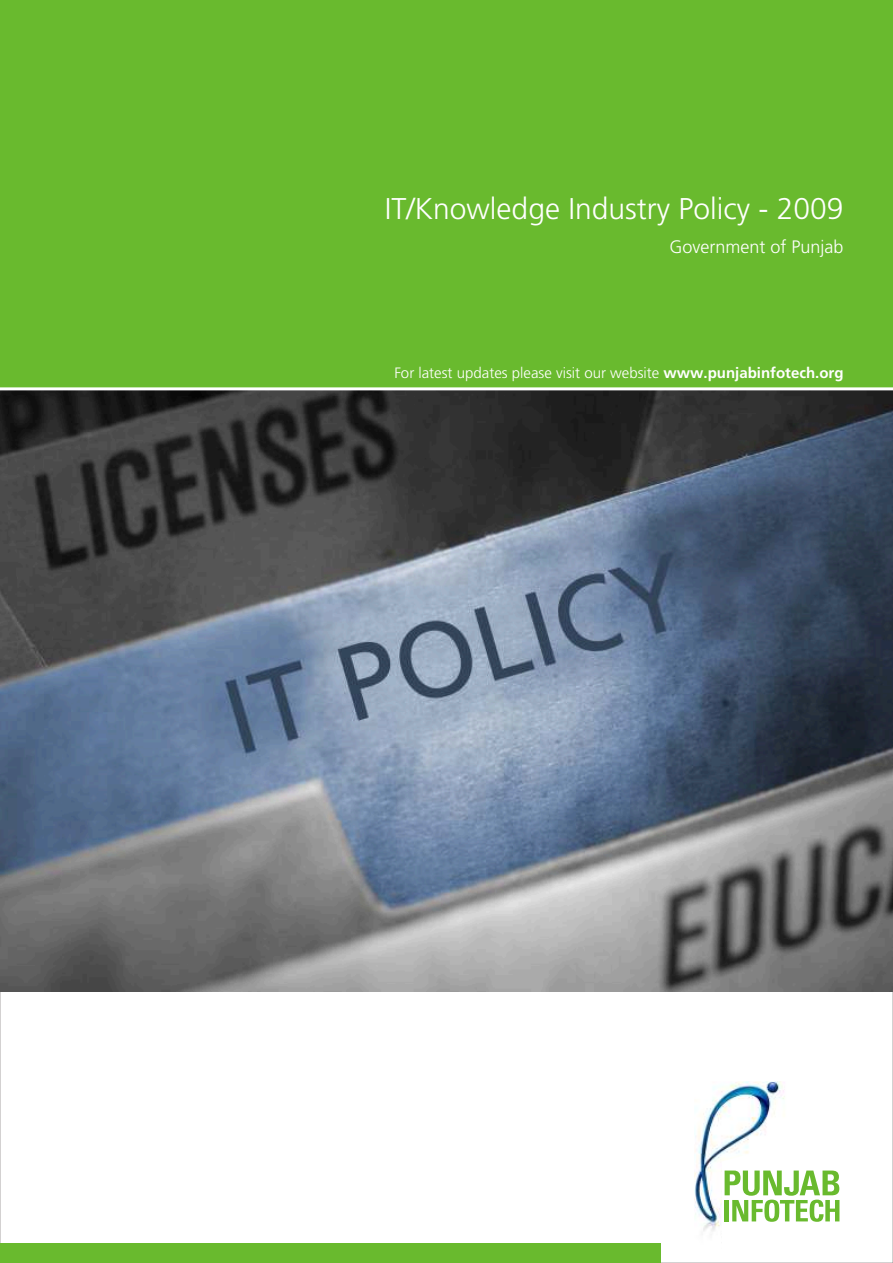
<style>
.page{position:relative;width:893px;height:1263px;background:#fff}
.page>*{position:absolute;margin:0;border:0;box-sizing:border-box;transform-origin:0 0}
.t1{font:300 30px "Frutiger LT";color:#fff}
.t2{font:300 18px "Frutiger LT";color:#fff}
.t3{font:300 15px "Frutiger LT";color:#fff}
.s1{font-style:inherit}
</style>
<div class="page">
<div style="left:0;top:0;width:893px;height:391px;background:#69ba2e"></div>
<img style="left:694px;top:1081px;width:146px;height:150px">
<svg style="left:725px;top:1170px;width:114px;height:52px"></svg>
<img style="left:0;top:390px;width:893px;height:601px">
<hr style="left:0;top:387px;width:893px;height:3px;background:#fff">
<div style="left:0;top:1243px;width:660px;height:20px;background:#69ba2e"></div>
<h1 class="t1" style="left:385px;top:197px;width:460px">IT/Knowledge Industry Policy - 2009</h1>
<p class="t2" style="left:669px;top:239px;width:176px">Government of Punjab</p>
<p class="t3" style="left:394px;top:367px;width:451px">For latest updates please visit our website <span class="s1">www.punjabinfotech.org</span></p>
</div>
